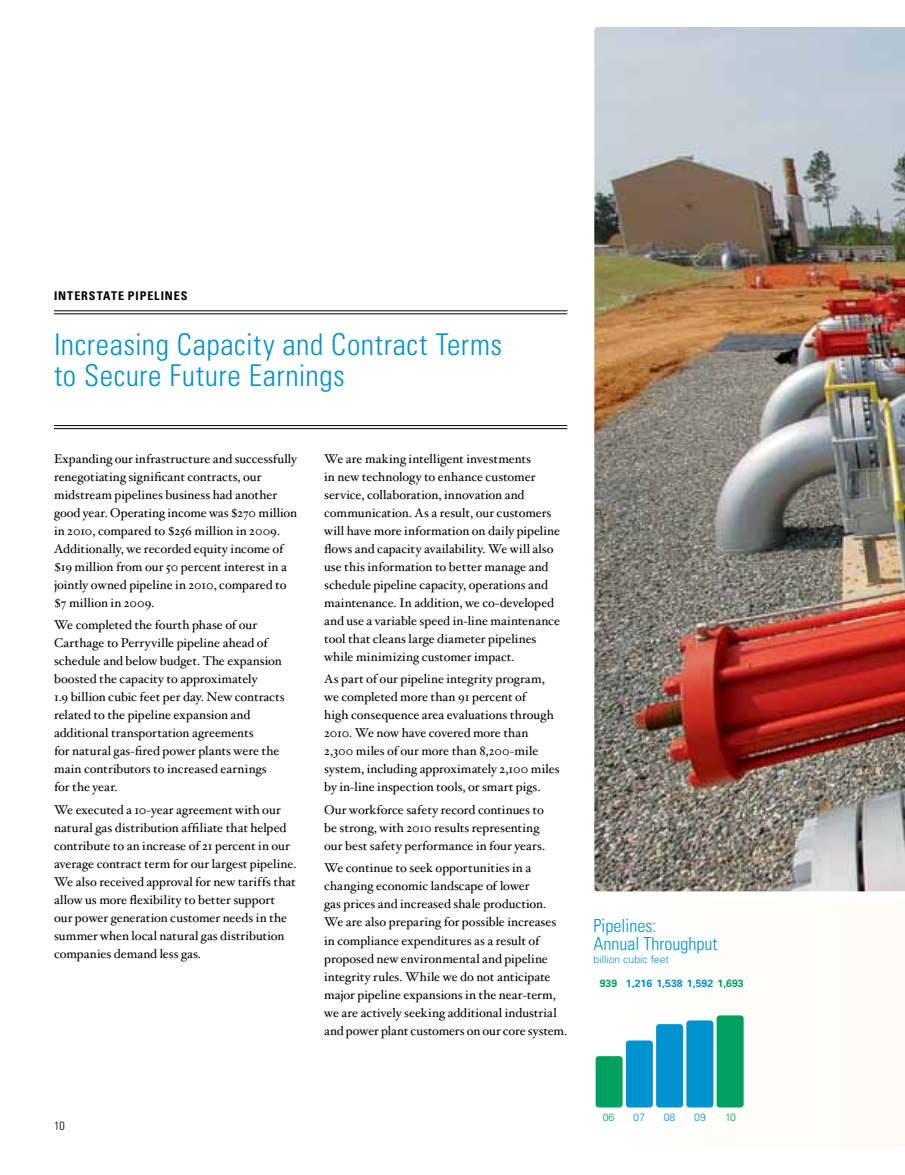
<style>
.page{position:relative;width:905px;height:1175px;background:#fff}
.page>*{position:absolute;margin:0;border:0;box-sizing:border-box;transform-origin:0 0}
.t1{font:300 condensed 30px/31.5px "Univers";letter-spacing:.015em;color:#0093d0}
.t2{font:300 condensed 18px/18px "Univers";color:#0093d0}
.t3{font:12.75px/18px "Hoefler Txt";color:#000}
.t4{font:700 condensed 12px "Univers";letter-spacing:.085em;color:#000}
.t5{font:300 condensed 12px "Univers";color:#000}
.t6{font:700 10.5px "Univers";color:#0093d0}
.t7{font:300 10.5px "Univers";color:#0093d0}
.t8{font:300 10.5px "Univers";color:#00a160}
.s1{color:#00a160}
</style>
<div class="page">
<svg style="left:595px;top:899px;width:309px;height:249px"></svg>
<img style="left:594px;top:27px;width:310px;height:864px">
<hr style="left:54px;top:428px;width:513px;height:1px;background:#000">
<hr style="left:54px;top:425px;width:513px;height:1px;background:#000">
<hr style="left:54px;top:310px;width:513px;height:1px;background:#000">
<hr style="left:54px;top:313px;width:513px;height:1px;background:#000">
<div style="left:595px;top:1056px;width:27px;height:51px;background:#00a160;border-radius:3px"></div>
<div style="left:626px;top:1040px;width:27px;height:67px;background:#0093d0;border-radius:3px"></div>
<div style="left:656px;top:1024px;width:27px;height:83px;background:#0093d0;border-radius:3px"></div>
<div style="left:686px;top:1020px;width:27px;height:87px;background:#0093d0;border-radius:3px"></div>
<div style="left:716px;top:1015px;width:27px;height:92px;background:#00a160;border-radius:3px"></div>
<p class="t4" style="left:54px;top:288px;width:135px">INTERSTATE PIPELINES</p>
<h1 class="t1" style="left:54px;top:328px;width:449px">Increasing Capacity and Contract Terms to Secure Future Earnings</h1>
<p class="t3" style="left:54px;top:449px;width:244px">Expanding our infrastructure and successfully renegotiating significant contracts, our midstream pipelines business had another good year. Operating income was $270 million in 2010, compared to $256 million in 2009.<br>Additionally, we recorded equity income of $19 million from our 50 percent interest in a jointly owned pipeline in 2010, compared to $7 million in 2009.</p>
<p class="t3" style="left:54px;top:615px;width:232px">We completed the fourth phase of our Carthage to Perryville pipeline ahead of schedule and below budget. The expansion boosted the capacity to approximately<br>1.9 billion cubic feet per day. New contracts related to the pipeline expansion and additional transportation agreements<br>for natural gas-fired power plants were the main contributors to increased earnings for the year.</p>
<p class="t3" style="left:54px;top:800px;width:244px">We executed a 10-year agreement with our natural gas distribution affiliate that helped contribute to an increase of 21 percent in our average contract term for our largest pipeline.<br>We also received approval for new tariffs that allow us more flexibility to better support our power generation customer needs in the summer when local natural gas distribution companies demand less gas.</p>
<p class="t3" style="left:324px;top:449px;width:237px">We are making intelligent investments<br>in new technology to enhance customer service, collaboration, innovation and communication. As a result, our customers will have more information on daily pipeline flows and capacity availability. We will also use this information to better manage and schedule pipeline capacity, operations and maintenance. In addition, we co-developed and use a variable speed in-line maintenance tool that cleans large diameter pipelines while minimizing customer impact.</p>
<p class="t3" style="left:324px;top:669px;width:237px">As part of our pipeline integrity program, we completed more than 91 percent of<br>high consequence area evaluations through 2010. We now have covered more than 2,300 miles of our more than 8,200-mile system, including approximately 2,100 miles by in-line inspection tools, or smart pigs.</p>
<p class="t3" style="left:324px;top:800px;width:222px">Our workforce safety record continues to be strong, with 2010 results representing our best safety performance in four years.</p>
<p class="t3" style="left:324px;top:859px;width:244px">We continue to seek opportunities in a changing economic landscape of lower<br>gas prices and increased shale production.<br>We are also preparing for possible increases in compliance expenditures as a result of proposed new environmental and pipeline integrity rules. While we do not anticipate major pipeline expansions in the near-term, we are actively seeking additional industrial and power plant customers on our core system.</p>
<h2 class="t2" style="left:593px;top:916px;width:125px">Pipelines:<br>Annual Throughput</h2>
<p class="t7" style="left:593px;top:953px;width:77px">billion cubic feet</p>
<p class="t6" style="left:599px;top:976px;width:145px"><span class="s1">939</span> 1,216 1,538 1,592 <span class="s1">1,693</span></p>
<p class="t5" style="left:54px;top:1119px;width:12px">10</p>
<p class="t8" style="left:602px;top:1110px;width:13px">06</p>
<p class="t7" style="left:633px;top:1110px;width:13px">07</p>
<p class="t7" style="left:663px;top:1110px;width:13px">08</p>
<p class="t7" style="left:694px;top:1110px;width:13px">09</p>
<p class="t8" style="left:725px;top:1110px;width:12px">10</p>
</div>
